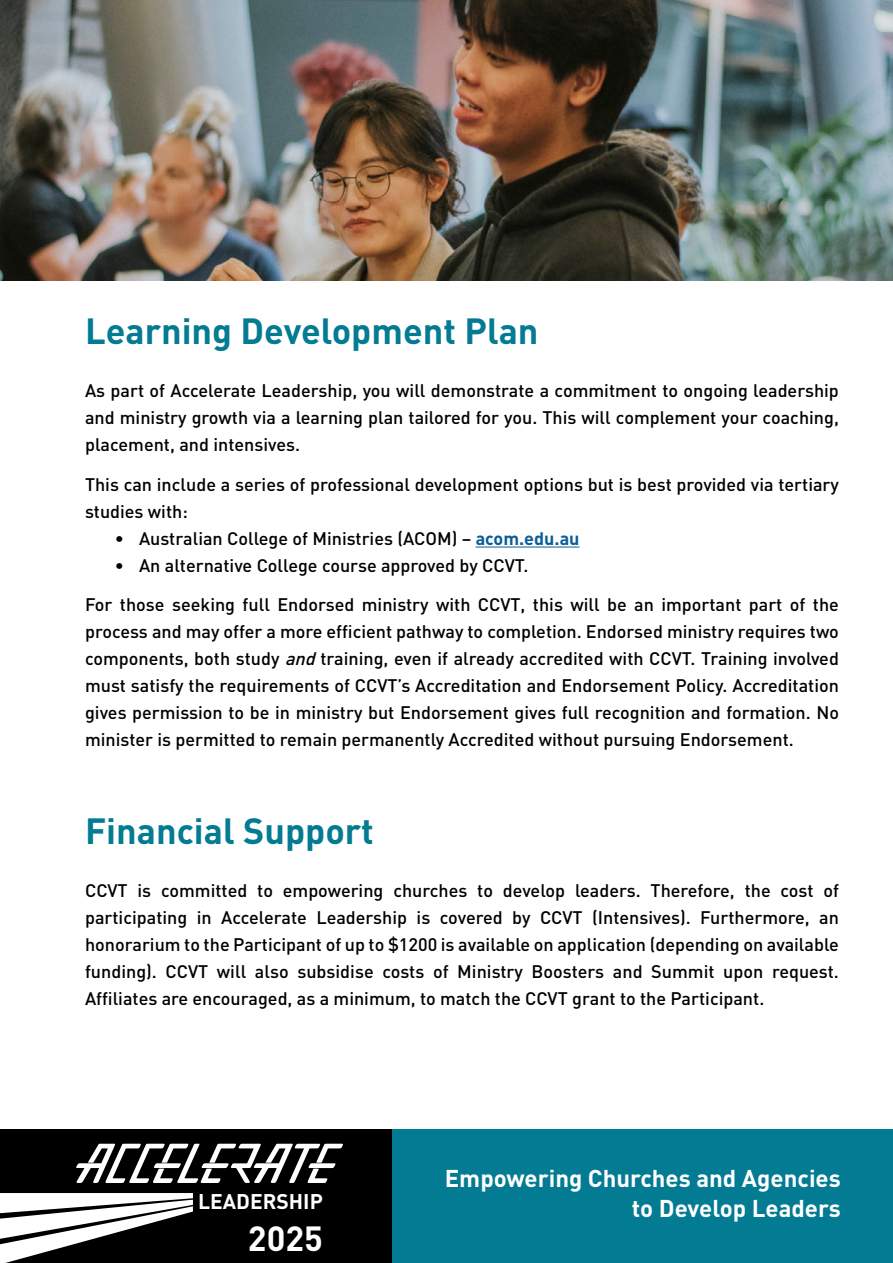
<style>
.page{position:relative;width:893px;height:1263px;background:#fff}
.page>*{position:absolute;margin:0;border:0;box-sizing:border-box;transform-origin:0 0}
.Heading_2{font:700 36px "DIN Pro";color:#037b93}
.Heading_1{font:700 36px "DIN Pro";color:#037b93}
.t1{font:700 34.5px "DIN Pro";color:#fff}
.t2{font:700 24px "DIN Pro";color:#fff}
.t3{font:700 21px "DIN Pro";color:#fff}
.Intro_Paragraph{font:500 18px/27px "DIN Pro";color:#000;text-align:justify}
.s1{font-weight:700;color:#0b5d96}
.s2{font-style:italic}
</style>
<div class="page">
<hr style="left:476px;top:547px;width:104px;height:1px;background:#0b5d96">
<img style="left:0;top:0;width:893px;height:281px">
<div style="left:1px;top:1129px;width:392px;height:133px;background:#000"></div>
<div style="left:393px;top:1129px;width:500px;height:134px;background:#037b93"></div>
<svg style="left:76px;top:1144px;width:267px;height:39px"></svg>
<svg style="left:0;top:1193px;width:193px;height:70px"></svg>
<p class="Heading_2" style="left:85px;top:307px;width:455px">Learning Development Plan</p>
<p class="Intro_Paragraph" style="left:85px;top:376px;width:755px">As part of Accelerate Leadership, you will demonstrate a commitment to ongoing leadership and ministry growth via a learning plan tailored for you. This will complement your coaching, placement, and intensives.</p>
<p class="Intro_Paragraph" style="left:85px;top:470px;width:755px">This can include a series of professional development options but is best provided via tertiary studies with:</p>
<p class="Intro_Paragraph" style="left:115px;top:524px;width:466px">• Australian College of Ministries (ACOM) – <span class="s1">acom.edu.au</span></p>
<p class="Intro_Paragraph" style="left:115px;top:551px;width:415px">• An alternative College course approved by CCVT.</p>
<p class="Intro_Paragraph" style="left:85px;top:591px;width:755px">For those seeking full Endorsed ministry with CCVT, this will be an important part of the process and may offer a more efficient pathway to completion. Endorsed ministry requires two components, both study <span class="s2">and</span>training, even if already accredited with CCVT. Training involved must satisfy the requirements of CCVT’s Accreditation and Endorsement Policy. Accreditation gives permission to be in ministry but Endorsement gives full recognition and formation. No minister is permitted to remain permanently Accredited without pursuing Endorsement.</p>
<p class="Heading_1" style="left:85px;top:807px;width:290px">Financial Support</p>
<p class="Intro_Paragraph" style="left:85px;top:876px;width:755px">CCVT is committed to empowering churches to develop leaders. Therefore, the cost of participating in Accelerate Leadership is covered by CCVT (Intensives). Furthermore, an honorarium to the Participant of up to $1200 is available on application (depending on available funding). CCVT will also subsidise costs of Ministry Boosters and Summit upon request.<br>Affiliates are encouraged, as a minimum, to match the CCVT grant to the Participant.</p>
<p class="t3" style="left:198px;top:1187px;width:126px">LEADERSHIP</p>
<p class="t1" style="left:248px;top:1215px;width:76px">2025</p>
<p class="t2" style="left:445px;top:1162px;width:397px">Empowering Churches and Agencies</p>
<p class="t2" style="left:632px;top:1192px;width:210px">to Develop Leaders</p>
</div>
